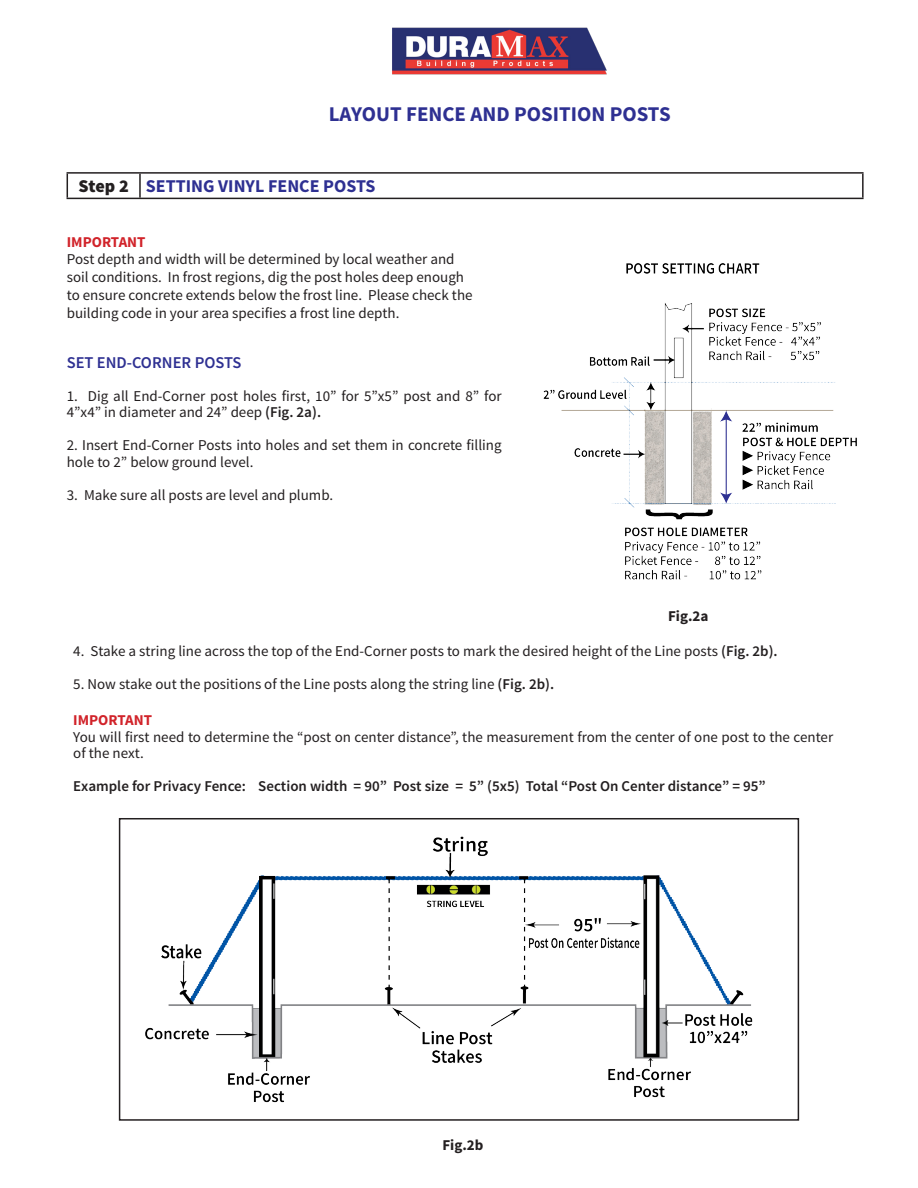
<style>
.page{position:relative;width:918px;height:1188px;background:#fff}
.page>*{position:absolute;margin:0;border:0;box-sizing:border-box;transform-origin:0 0}
.t1{font:700 21px "Source Sans Pro";color:#2e3092}
.t2{font:700 18px "Source Sans Pro";color:#2e3092}
.t3{font:900 18px "Source Sans Pro";color:#231f20}
.t4{font:600 16.5px "Source Sans Pro";color:#2e3092}
.List_Paragraph{font:15px/16.5px "Source Sans Pro";color:#231f20}
.List_Paragraph-2{font:600 15px "Source Sans Pro";color:#231f20}
.List_Paragraph-3{font:700 15px "Source Sans Pro";color:#d1232a}
.t5{font:700 15px "Source Sans Pro";color:#231f20}
.s1{font-weight:600}
</style>
<div class="page">
<img style="left:543px;top:263px;width:314px;height:317px">
<img style="left:145px;top:836px;width:608px;height:267px">
<div style="left:119px;top:818px;width:680px;height:303px;border:2px solid #231f20"></div>
<hr style="left:67px;top:172px;width:73px;height:2px;background:#231f20">
<svg style="left:67px;top:174px;width:1px;height:24px"></svg>
<hr style="left:140px;top:172px;width:724px;height:2px;background:#231f20">
<hr style="left:139px;top:174px;width:2px;height:24px;background:#231f20">
<hr style="left:862px;top:174px;width:2px;height:24px;background:#231f20">
<hr style="left:67px;top:198px;width:73px;height:1px;background:#231f20">
<hr style="left:140px;top:198px;width:724px;height:1px;background:#231f20">
<img style="left:392px;top:27px;width:215px;height:48px">
<p class="t1" style="left:329px;top:100px;width:343px">LAYOUT FENCE AND POSITION POSTS</p>
<p class="t3" style="left:78px;top:175px;width:52px">Step 2</p>
<p class="t2" style="left:146px;top:175px;width:231px">SETTING VINYL FENCE POSTS</p>
<p class="List_Paragraph-3" style="left:67px;top:232px;width:80px">IMPORTANT</p>
<p class="List_Paragraph" style="left:67px;top:250px;width:407px;line-height:18px">Post depth and width will be determined by local weather and soil conditions. In frost regions, dig the post holes deep enough to ensure concrete extends below the frost line. Please check the building code in your area specifies a frost line depth.</p>
<p class="t4" style="left:67px;top:352px;width:176px">SET END-CORNER POSTS</p>
<p class="List_Paragraph" style="left:67px;top:388px;width:436px">1. Dig all End-Corner post holes first, 10” for 5”x5” post and 8” for<br>4”x4” in diameter and 24” deep <span class="s1">(Fig. 2a).</span></p>
<p class="List_Paragraph" style="left:67px;top:437px;width:436px">2. Insert End-Corner Posts into holes and set them in concrete filling hole to 2” below ground level.</p>
<p class="List_Paragraph" style="left:67px;top:487px;width:268px">3. Make sure all posts are level and plumb.</p>
<p class="t5" style="left:668px;top:607px;width:42px">Fig.2a</p>
<p class="List_Paragraph" style="left:73px;top:643px;width:706px">4. Stake a string line across the top of the End-Corner posts to mark the desired height of the Line posts <span class="s1">(Fig. 2b).</span></p>
<p class="List_Paragraph" style="left:73px;top:676px;width:482px">5. Now stake out the positions of the Line posts along the string line <span class="s1">(Fig. 2b).</span></p>
<p class="List_Paragraph-3" style="left:73px;top:711px;width:80px">IMPORTANT</p>
<p class="List_Paragraph" style="left:73px;top:729px;width:762px">You will first need to determine the “post on center distance”, the measurement from the center of one post to the center of the next.</p>
<p class="List_Paragraph-2" style="left:73px;top:777px;width:694px">Example for Privacy Fence: Section width = 90” Post size = 5” (5x5) Total “Post On Center distance” = 95”</p>
<p class="t5" style="left:442px;top:1135px;width:43px">Fig.2b</p>
</div>
